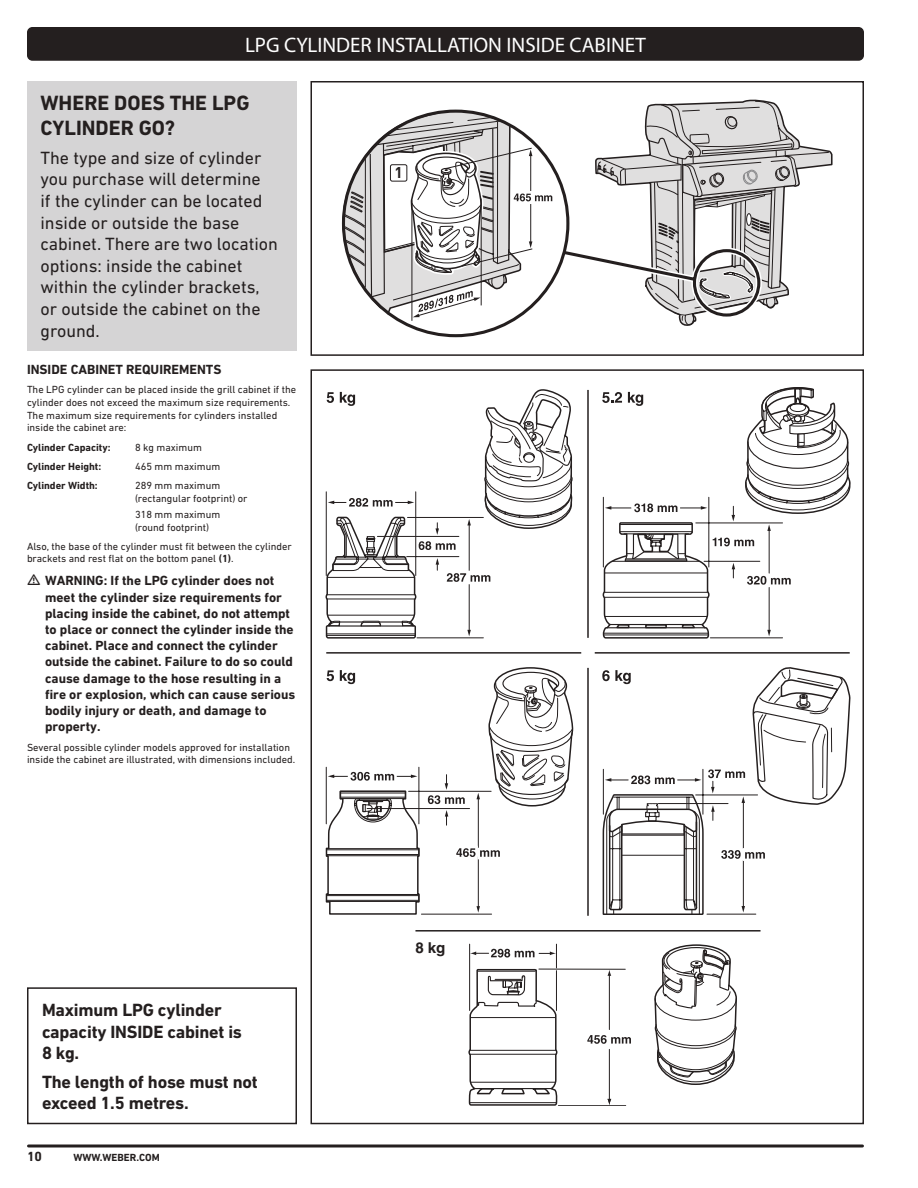
<style>
.page{position:relative;width:918px;height:1188px;background:#fff}
.page>*{position:absolute;margin:0;border:0;box-sizing:border-box;transform-origin:0 0}
.t1{font:21px "Myriad Pro";color:#fff}
.t2{font:700 21px/25.2px "DIN Next LT Pro";color:#241f1f}
.t3{font:18px/21.6px "DIN Next LT Pro";color:#241f1f}
.t4{font:700 18px/21.6px "DIN Next LT Pro";letter-spacing:-.01em;color:#241f1f}
.t5{font:700 15.45px "DIN Pro";color:#241f1f}
.t6{font:700 15px "Helvetica LT Std";color:#241f1f}
.t7{font:700 13.5px/16.2px "DIN Next LT Pro";color:#241f1f}
.t8{font:10.5px/12.6px "DIN Next LT Pro";color:#241f1f}
.t9{font:700 10.5px "DIN Next LT Pro";color:#241f1f}
.s1{font-weight:700}
</style>
<div class="page">
<div style="left:27px;top:27px;width:837px;height:34px;background:#241f1f;border-radius:5px"></div>
<svg style="left:28px;top:1144px;width:834px;height:4px;background:#5a5656"></svg>
<svg style="left:327px;top:670px;width:7px;height:11px"></svg>
<svg style="left:340px;top:670px;width:15px;height:14px"></svg>
<hr style="left:326px;top:652px;width:255px;height:2px;background:#241f1f">
<hr style="left:595px;top:652px;width:255px;height:2px;background:#241f1f">
<hr style="left:415px;top:930px;width:346px;height:2px;background:#241f1f">
<hr style="left:478px;top:798px;width:1px;height:109px;background:#241f1f">
<svg style="left:477px;top:906px;width:3px;height:7px"></svg>
<hr style="left:409px;top:791px;width:82px;height:1px;background:#241f1f">
<hr style="left:421px;top:914px;width:71px;height:1px;background:#241f1f">
<hr style="left:367px;top:808px;width:103px;height:1px;background:#241f1f">
<svg style="left:326px;top:767px;width:94px;height:148px"></svg>
<svg style="left:428px;top:667px;width:146px;height:206px"></svg>
<svg style="left:326px;top:387px;width:524px;height:252px"></svg>
<hr style="left:587px;top:390px;width:2px;height:248px;background:#241f1f">
<hr style="left:539px;top:969px;width:86px;height:1px;background:#241f1f">
<hr style="left:558px;top:1105px;width:68px;height:1px;background:#241f1f">
<hr style="left:609px;top:1049px;width:1px;height:51px;background:#241f1f">
<svg style="left:608px;top:1099px;width:3px;height:6px"></svg>
<svg style="left:587px;top:667px;width:263px;height:419px"></svg>
<svg style="left:468px;top:931px;width:90px;height:175px"></svg>
<div style="left:27px;top:81px;width:270px;height:269px;background:#d5d4d5"></div>
<div style="left:27px;top:987px;width:270px;height:137px;border:2px solid #241f1f"></div>
<svg style="left:342px;top:101px;width:487px;height:225px"></svg>
<div style="left:390px;top:165px;width:17px;height:16px;background:#fff;border-radius:2px"></div>
<div style="left:390px;top:164px;width:17px;height:18px;border:1px solid #241f1f;border-radius:2px"></div>
<div style="left:310px;top:81px;width:554px;height:275px;border:2px solid #241f1f"></div>
<h1 class="t1" style="left:245px;top:32px;width:402px">LPG CYLINDER INSTALLATION INSIDE CABINET</h1>
<h1 class="t2" style="left:40px;top:90px;width:211px">WHERE DOES THE LPG<br>CYLINDER GO?</h1>
<p class="t3" style="left:40px;top:147px;width:239px">The type and size of cylinder you purchase will determine<br>if the cylinder can be located inside or outside the base cabinet. There are two location options: inside the cabinet within the cylinder brackets, or outside the cabinet on the ground.</p>
<p class="t7" style="left:27px;top:361px;width:196px">INSIDE CABINET REQUIREMENTS</p>
<p class="t8" style="left:27px;top:383px;width:271px">The LPG cylinder can be placed inside the grill cabinet if the cylinder does not exceed the maximum size requirements.<br>The maximum size requirements for cylinders installed inside the cabinet are:</p>
<p class="t9" style="left:27px;top:441px;width:85px">Cylinder Capacity:</p>
<p class="t8" style="left:135px;top:441px;width:68px">8 kg maximum</p>
<p class="t9" style="left:27px;top:460px;width:76px">Cylinder Height:</p>
<p class="t8" style="left:135px;top:460px;width:87px">465 mm maximum</p>
<p class="t9" style="left:27px;top:480px;width:72px">Cylinder Width:</p>
<p class="t8" style="left:135px;top:479px;width:114px">289 mm maximum (rectangular footprint) or</p>
<p class="t8" style="left:135px;top:508px;width:87px">318 mm maximum (round footprint)</p>
<p class="t8" style="left:27px;top:540px;width:266px">Also, the base of the cylinder must fit between the cylinder brackets and rest flat on the bottom panel <span class="s1">(1)</span>.</p>
<p class="t7" style="left:45px;top:573px;width:252px">WARNING: If the LPG cylinder does not meet the cylinder size requirements for placing inside the cabinet, do not attempt to place or connect the cylinder inside the cabinet. Place and connect the cylinder outside the cabinet. Failure to do so could cause damage to the hose resulting in a fire or explosion, which can cause serious bodily injury or death, and damage to property.</p>
<p class="t8" style="left:27px;top:741px;width:270px">Several possible cylinder models approved for installation inside the cabinet are illustrated, with dimensions included.</p>
<h2 class="t4" style="left:42px;top:999px;width:202px">Maximum LPG cylinder capacity INSIDE cabinet is<br>8 kg.</h2>
<h2 class="t4" style="left:42px;top:1071px;width:217px">The length of hose must not exceed 1.5 metres.</h2>
<p class="t7" style="left:27px;top:1148px;width:17px">10</p>
<p class="t9" style="left:73px;top:1151px;width:88px">WWW.WEBER.COM</p>
<h3 class="t5" style="left:394px;top:160px;width:10px">1</h3>
<h3 class="t6" style="left:415px;top:938px;width:31px">8 kg</h3>
</div>
